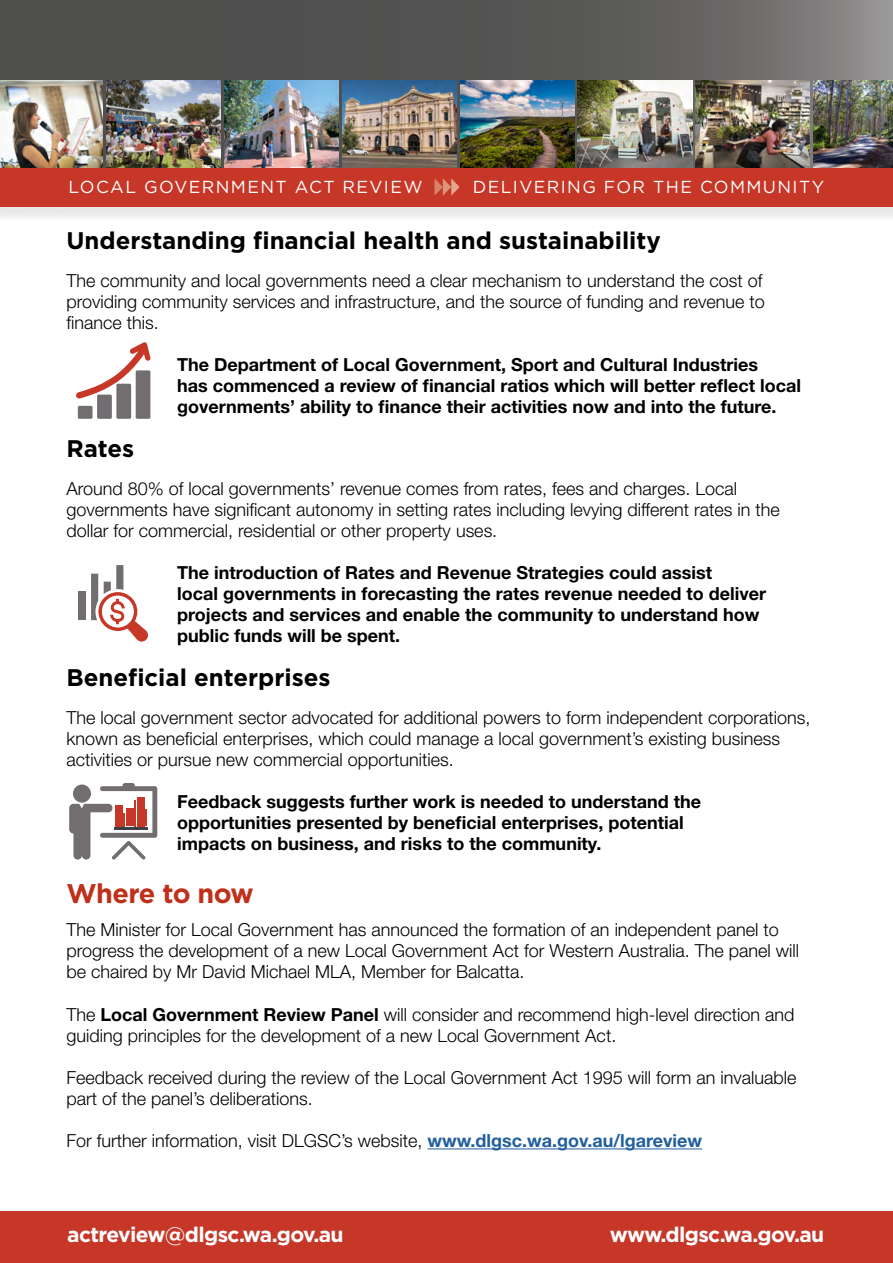
<style>
.page{position:relative;width:893px;height:1263px;background:#fff}
.page>*{position:absolute;margin:0;border:0;box-sizing:border-box;transform-origin:0 0}
.H2_LG_Publications{font:700 27px "Gotham";letter-spacing:-.02em;color:#bf301a}
.H3_LG_Publications{font:700 24px "Gotham";color:#000}
.t1{font:700 21px "Gotham";letter-spacing:-.03em;color:#fff}
.Body_LG_Publications{font:300 18px/21px "Helvetica Neue LT Std";color:#000}
.Body_LG_Publications-2{font:700 18px/21px "Helvetica Neue LT Std";color:#000}
.H1_LG_Publications{font:17.4px "Gotham";letter-spacing:.08em;color:#fff}
.s1{font-weight:700}
.s2{font-weight:700;color:#215e9e}
</style>
<div class="page">
<hr style="left:428px;top:1148px;width:274px;height:1px;background:#215e9e">
<div style="left:136px;top:370px;width:14px;height:49px;background:#716d71;border-radius:2px"></div>
<div style="left:116px;top:384px;width:15px;height:35px;background:#716d71;border-radius:2px"></div>
<div style="left:97px;top:395px;width:15px;height:24px;background:#716d71;border-radius:2px"></div>
<div style="left:78px;top:406px;width:15px;height:13px;background:#716d71;border-radius:2px"></div>
<svg style="left:76px;top:342px;width:75px;height:57px"></svg>
<div style="left:0;top:1212px;width:893px;height:51px;background:#c63728"></div>
<svg style="left:0;top:0;width:893px;height:168px"></svg>
<div style="left:0;top:169px;width:893px;height:55px;background:#000;opacity:.1"></div>
<div style="left:0;top:168px;width:893px;height:38px;background:#c63728"></div>
<img style="left:0;top:80px;width:103px;height:87px">
<img style="left:107px;top:80px;width:114px;height:87px">
<img style="left:224px;top:80px;width:114px;height:87px">
<img style="left:342px;top:80px;width:114px;height:87px">
<img style="left:460px;top:80px;width:114px;height:87px">
<img style="left:578px;top:80px;width:114px;height:87px">
<img style="left:696px;top:80px;width:114px;height:87px">
<img style="left:814px;top:80px;width:79px;height:87px">
<svg style="left:435px;top:178px;width:25px;height:18px"></svg>
<div style="left:78px;top:591px;width:8px;height:29px;background:#716d71"></div>
<svg style="left:91px;top:565px;width:57px;height:77px"></svg>
<svg style="left:69px;top:783px;width:88px;height:76px"></svg>
<h1 class="H1_LG_Publications" style="left:68px;top:178px;width:356px">LOCAL GOVERNMENT ACT REVIEW</h1>
<p class="H1_LG_Publications" style="left:473px;top:178px;width:353px">DELIVERING FOR THE COMMUNITY</p>
<p class="H3_LG_Publications" style="left:66px;top:227px;width:596px">Understanding financial health and sustainability</p>
<p class="Body_LG_Publications" style="left:66px;top:270px;width:700px">The community and local governments need a clear mechanism to understand the cost of providing community services and infrastructure, and the source of funding and revenue to finance this.</p>
<p class="Body_LG_Publications-2" style="left:177px;top:354px;width:626px">The Department of Local Government, Sport and Cultural Industries<br>has commenced a review of financial ratios which will better reflect local governments’ ability to finance their activities now and into the future.</p>
<p class="H3_LG_Publications" style="left:66px;top:435px;width:69px">Rates</p>
<p class="Body_LG_Publications" style="left:66px;top:478px;width:715px">Around 80% of local governments’ revenue comes from rates, fees and charges. Local governments have significant autonomy in setting rates including levying different rates in the dollar for commercial, residential or other property uses.</p>
<p class="Body_LG_Publications-2" style="left:177px;top:562px;width:590px">The introduction of Rates and Revenue Strategies could assist<br>local governments in forecasting the rates revenue needed to deliver projects and services and enable the community to understand how public funds will be spent.</p>
<p class="H3_LG_Publications" style="left:66px;top:663px;width:266px">Beneficial enterprises</p>
<p class="Body_LG_Publications" style="left:66px;top:706px;width:745px">The local government sector advocated for additional powers to form independent corporations, known as beneficial enterprises, which could manage a local government’s existing business activities or pursue new commercial opportunities.</p>
<p class="Body_LG_Publications-2" style="left:177px;top:791px;width:526px">Feedback suggests further work is needed to understand the opportunities presented by beneficial enterprises, potential impacts on business, and risks to the community.</p>
<p class="H2_LG_Publications" style="left:66px;top:877px;width:189px">Where to now</p>
<p class="Body_LG_Publications" style="left:66px;top:919px;width:734px">The Minister for Local Government has announced the formation of an independent panel to progress the development of a new Local Government Act for Western Australia. The panel will be chaired by Mr David Michael MLA, Member for Balcatta.</p>
<p class="Body_LG_Publications" style="left:66px;top:1003px;width:730px">The <span class="s1">Local Government Review Panel</span> will consider and recommend high-level direction and guiding principles for the development of a new Local Government Act.</p>
<p class="Body_LG_Publications" style="left:66px;top:1066px;width:731px">Feedback received during the review of the Local Government Act 1995 will form an invaluable part of the panel’s deliberations.</p>
<p class="Body_LG_Publications" style="left:66px;top:1130px;width:637px">For further information, visit DLGSC’s website, <span class="s2">www.dlgsc.wa.gov.au/lgareview</span></p>
<p class="t1" style="left:67px;top:1222px;width:278px">actreview@dlgsc.wa.gov.au</p>
<p class="t1" style="left:610px;top:1222px;width:216px">www.dlgsc.wa.gov.au</p>
</div>
